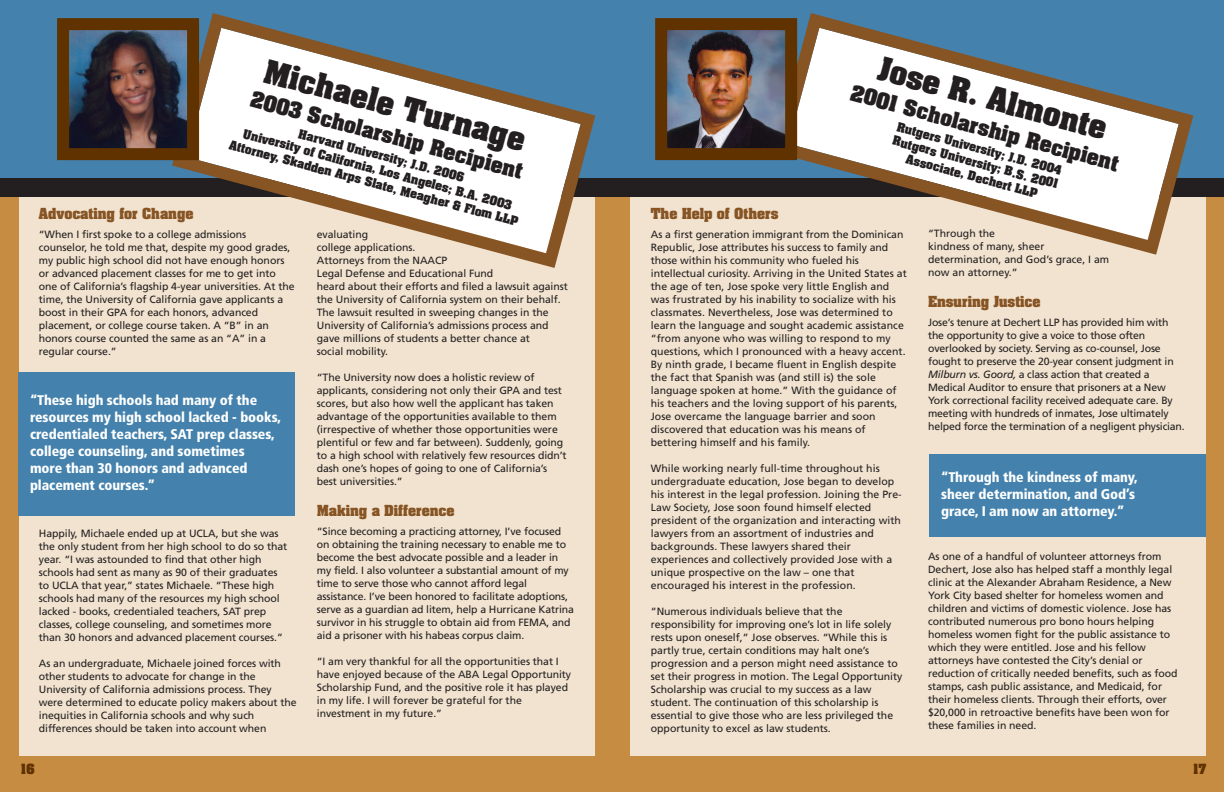
<style>
.page{position:relative;width:1224px;height:792px;background:#c58c42}
.page>*{position:absolute;margin:0;border:0;box-sizing:border-box;transform-origin:0 0}
.t1{font:700 28px "Aachen";color:#231f20}
.t2{font:700 19px "Aachen";color:#231f20}
.t3{font:900 condensed 14px/17px "Frutiger";letter-spacing:-.005em;color:#fff}
.t4{font:700 13px "Aachen";letter-spacing:-.005em;color:#875424}
.t5{font:700 12px "Aachen";color:#603200}
.t6{font:700 11px/14.3px "Aachen";color:#231f20;text-align:center}
.t7{font:10.5px/13px "Frutiger";letter-spacing:-.005em;color:#231f20}
.s1{font-style:italic}
</style>
<div class="page">
<div style="left:0;top:0;width:1224px;height:192px;background:#4482ad"></div>
<div style="left:19px;top:187px;width:576px;height:569px;background:#f1e3cf"></div>
<div style="left:18px;top:372px;width:277px;height:144px;background:#4482ad"></div>
<div style="left:630px;top:187px;width:576px;height:569px;background:#f1e3cf"></div>
<div style="left:929px;top:454px;width:277px;height:83px;background:#4482ad"></div>
<div style="left:0;top:178px;width:1224px;height:19px;background:#231f20"></div>
<svg style="left:165px;top:13px;width:431px;height:255px"></svg>
<img style="left:70px;top:31px;width:116px;height:116px">
<div style="left:57px;top:18px;width:142px;height:142px;border:12px solid #603200"></div>
<svg style="left:766px;top:13px;width:428px;height:242px"></svg>
<img style="left:668px;top:31px;width:116px;height:116px">
<div style="left:655px;top:18px;width:142px;height:142px;border:12px solid #603200"></div>
<h1 class="t1" style="left:268px;top:57px;width:271px;rotate:15deg">Michaele Turnage</h1>
<h2 class="t2" style="left:254px;top:89px;width:282px;rotate:15deg">2003 Scholarship Recipient</h2>
<p class="t6" style="left:239px;top:111px;width:300px;rotate:15deg">Harvard University; J.D. 2006<br>University of California, Los Angeles; B.A. 2003<br>Attorney, Skadden Arps Slate, Meagher &amp; Flom LLP</p>
<p class="t4" style="left:39px;top:207px;width:156px">Advocating for Change</p>
<p class="t7" style="left:39px;top:228px;width:257px">“When I first spoke to a college admissions counselor, he told me that, despite my good grades, my public high school did not have enough honors or advanced placement classes for me to get into one of California’s flagship 4-year universities. At the time, the University of California gave applicants a boost in their GPA for each honors, advanced placement, or college course taken. A “B” in an honors course counted the same as an “A” in a regular course.”</p>
<p class="t7" style="left:317px;top:228px;width:253px">evaluating<br>college applications.<br>Attorneys from the NAACP<br>Legal Defense and Educational Fund<br>heard about their efforts and filed a lawsuit against the University of California system on their behalf.<br>The lawsuit resulted in sweeping changes in the University of California’s admissions process and gave millions of students a better chance at<br>social mobility.</p>
<p class="t7" style="left:317px;top:371px;width:251px">“The University now does a holistic review of applicants, considering not only their GPA and test scores, but also how well the applicant has taken advantage of the opportunities available to them (irrespective of whether those opportunities were plentiful or few and far between). Suddenly, going to a high school with relatively few resources didn’t dash one’s hopes of going to one of California’s best universities.”</p>
<p class="t4" style="left:317px;top:504px;width:139px">Making a Difference</p>
<p class="t7" style="left:317px;top:525px;width:259px">“Since becoming a practicing attorney, I’ve focused on obtaining the training necessary to enable me to become the best advocate possible and a leader in my field. I also volunteer a substantial amount of my time to serve those who cannot afford legal assistance. I’ve been honored to facilitate adoptions, serve as a guardian ad litem, help a Hurricane Katrina survivor in his struggle to obtain aid from FEMA, and aid a prisoner with his habeas corpus claim.</p>
<p class="t7" style="left:317px;top:655px;width:256px">“I am very thankful for all the opportunities that I have enjoyed because of the ABA Legal Opportunity Scholarship Fund, and the positive role it has played in my life. I will forever be grateful for the investment in my future.”</p>
<h3 class="t3" style="left:30px;top:393px;width:253px">“These high schools had many of the resources my high school lacked - books, credentialed teachers, SAT prep classes, college counseling, and sometimes<br>more than 30 honors and advanced placement courses.”</h3>
<p class="t7" style="left:39px;top:527px;width:250px">Happily, Michaele ended up at UCLA, but she was the only student from her high school to do so that year. “I was astounded to find that other high schools had sent as many as 90 of their graduates to UCLA that year,” states Michaele. “These high schools had many of the resources my high school lacked - books, credentialed teachers, SAT prep classes, college counseling, and sometimes more than 30 honors and advanced placement courses.”</p>
<p class="t7" style="left:39px;top:657px;width:259px">As an undergraduate, Michaele joined forces with other students to advocate for change in the University of California admissions process. They were determined to educate policy makers about the inequities in California schools and why such differences should be taken into account when</p>
<p class="t5" style="left:21px;top:763px;width:15px">16</p>
<h1 class="t1" style="left:883px;top:54px;width:236px;rotate:15deg">Jose R. Almonte</h1>
<h2 class="t2" style="left:854px;top:83px;width:278px;rotate:15deg">2001 Scholarship Recipient</h2>
<p class="t6" style="left:898px;top:120px;width:172px;rotate:15deg">Rutgers University; J.D. 2004<br>Rutgers University; B.S. 2001<br>Associate, Dechert LLP</p>
<p class="t4" style="left:651px;top:207px;width:129px">The Help of Others</p>
<p class="t7" style="left:651px;top:228px;width:257px">As a first generation immigrant from the Dominican Republic, Jose attributes his success to family and those within his community who fueled his intellectual curiosity. Arriving in the United States at the age of ten, Jose spoke very little English and was frustrated by his inability to socialize with his classmates. Nevertheless, Jose was determined to learn the language and sought academic assistance “from anyone who was willing to respond to my questions, which I pronounced with a heavy accent.<br>By ninth grade, I became fluent in English despite the fact that Spanish was (and still is) the sole language spoken at home.” With the guidance of his teachers and the loving support of his parents, Jose overcame the language barrier and soon discovered that education was his means of bettering himself and his family.</p>
<p class="t7" style="left:651px;top:462px;width:252px">While working nearly full-time throughout his undergraduate education, Jose began to develop his interest in the legal profession. Joining the Pre-Law Society, Jose soon found himself elected president of the organization and interacting with lawyers from an assortment of industries and backgrounds. These lawyers shared their experiences and collectively provided Jose with a unique prospective on the law – one that encouraged his interest in the profession.</p>
<p class="t7" style="left:651px;top:605px;width:253px">“Numerous individuals believe that the responsibility for improving one’s lot in life solely rests upon oneself,” Jose observes. “While this is partly true, certain conditions may halt one’s progression and a person might need assistance to set their progress in motion. The Legal Opportunity Scholarship was crucial to my success as a law student. The continuation of this scholarship is essential to give those who are less privileged the opportunity to excel as law students.</p>
<p class="t7" style="left:928px;top:228px;width:183px">“Through the<br>kindness of many, sheer determination, and God’s grace, I am now an attorney.”</p>
<p class="t4" style="left:928px;top:295px;width:114px">Ensuring Justice</p>
<p class="t7" style="left:928px;top:317px;width:258px">Jose’s tenure at Dechert LLP has provided him with the opportunity to give a voice to those often overlooked by society. Serving as co-counsel, Jose fought to preserve the 20-year consent judgment in <span class="s1">Milburn vs. Goord,</span> a class action that created a Medical Auditor to ensure that prisoners at a New York correctional facility received adequate care. By meeting with hundreds of inmates, Jose ultimately helped force the termination of a negligent physician.</p>
<h3 class="t3" style="left:941px;top:470px;width:198px">“Through the kindness of many, sheer determination, and God’s grace, I am now an attorney.”</h3>
<p class="t7" style="left:928px;top:551px;width:251px">As one of a handful of volunteer attorneys from Dechert, Jose also has helped staff a monthly legal clinic at the Alexander Abraham Residence, a New York City based shelter for homeless women and children and victims of domestic violence. Jose has contributed numerous pro bono hours helping homeless women fight for the public assistance to which they were entitled. Jose and his fellow attorneys have contested the City’s denial or reduction of critically needed benefits, such as food stamps, cash public assistance, and Medicaid, for their homeless clients. Through their efforts, over $20,000 in retroactive benefits have been won for these families in need.</p>
<p class="t5" style="left:1193px;top:763px;width:15px">17</p>
</div>
